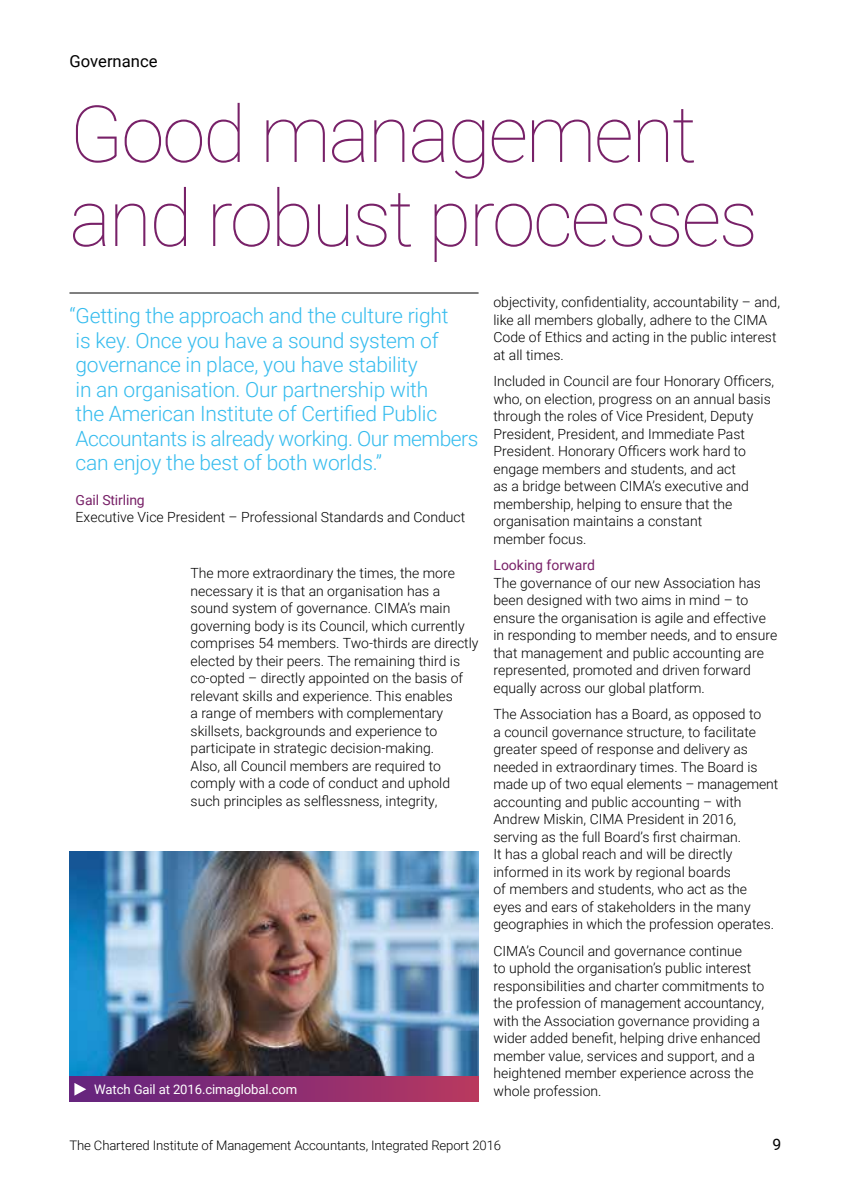
<style>
.page{position:relative;width:841px;height:1191px;background:#fff}
.page>*{position:absolute;margin:0;border:0;box-sizing:border-box;transform-origin:0 0}
.t1{font:100 78.75px/84px "Roboto";letter-spacing:-.03em;color:#782168}
.t2{font:300 21px/24.5px "Roboto";letter-spacing:-.01em;color:#36bcee}
.t3{font:16.62px "Roboto";color:#000}
.t4{font:15.75px "Roboto";color:#000}
.t5{font:300 14px/17.5px "Roboto";color:#000}
.t6{font:14px "Roboto";color:#782168}
.t7{font:300 13.12px "Roboto";letter-spacing:-.01em;color:#000}
.t8{font:13.12px "Roboto";letter-spacing:-.01em;color:#fff}
</style>
<div class="page">
<img style="left:69px;top:851px;width:409px;height:225px">
<hr style="left:69px;top:293px;width:409px;height:1px;background:#000">
<div style="left:69px;top:1076px;width:409px;height:25px;background:linear-gradient(to right,#5f2381,#b63861)"></div>
<svg style="left:74px;top:1082px;width:12px;height:13px"></svg>
<p class="t3" style="left:69px;top:49px;width:90px">Governance</p>
<h1 class="t1" style="left:69px;top:89px;width:690px">Good management and robust processes</h1>
<p class="t2" style="left:69px;top:302px;width:410px">“Getting the approach and the culture right<br>is key. Once you have a sound system of governance in place, you have stability<br>in an organisation. Our partnership with<br>the American Institute of Certified Public Accountants is already working. Our members can enjoy the best of both worlds.”</p>
<p class="t6" style="left:76px;top:490px;width:71px">Gail Stirling</p>
<p class="t5" style="left:76px;top:508px;width:391px">Executive Vice President – Professional Standards and Conduct</p>
<p class="t5" style="left:191px;top:564px;width:289px">The more extraordinary the times, the more necessary it is that an organisation has a sound system of governance. CIMA’s main governing body is its Council, which currently comprises 54 members. Two-thirds are directly elected by their peers. The remaining third is co-opted – directly appointed on the basis of relevant skills and experience. This enables<br>a range of members with complementary skillsets, backgrounds and experience to participate in strategic decision-making.<br>Also, all Council members are required to comply with a code of conduct and uphold such principles as selflessness, integrity,</p>
<p class="t8" style="left:94px;top:1080px;width:205px">Watch Gail at 2016.cimaglobal.com</p>
<p class="t5" style="left:493px;top:293px;width:288px">objectivity, confidentiality, accountability – and, like all members globally, adhere to the CIMA Code of Ethics and acting in the public interest at all times.</p>
<p class="t5" style="left:493px;top:372px;width:282px">Included in Council are four Honorary Officers, who, on election, progress on an annual basis through the roles of Vice President, Deputy President, President, and Immediate Past President. Honorary Officers work hard to engage members and students, and act<br>as a bridge between CIMA’s executive and membership, helping to ensure that the organisation maintains a constant<br>member focus.</p>
<p class="t6" style="left:493px;top:555px;width:103px">Looking forward</p>
<p class="t5" style="left:493px;top:573px;width:285px">The governance of our new Association has been designed with two aims in mind – to ensure the organisation is agile and effective in responding to member needs, and to ensure that management and public accounting are represented, promoted and driven forward equally across our global platform.</p>
<p class="t5" style="left:493px;top:705px;width:286px">The Association has a Board, as opposed to<br>a council governance structure, to facilitate greater speed of response and delivery as needed in extraordinary times. The Board is made up of two equal elements – management accounting and public accounting – with Andrew Miskin, CIMA President in 2016, serving as the full Board’s first chairman.<br>It has a global reach and will be directly informed in its work by regional boards<br>of members and students, who act as the eyes and ears of stakeholders in the many geographies in which the profession operates.</p>
<p class="t5" style="left:493px;top:941px;width:272px">CIMA’s Council and governance continue<br>to uphold the organisation’s public interest responsibilities and charter commitments to the profession of management accountancy, with the Association governance providing a wider added benefit, helping drive enhanced member value, services and support, and a heightened member experience across the whole profession.</p>
<p class="t7" style="left:69px;top:1136px;width:433px">The Chartered Institute of Management Accountants, Integrated Report 2016</p>
<p class="t4" style="left:772px;top:1133px;width:10px">9</p>
</div>
